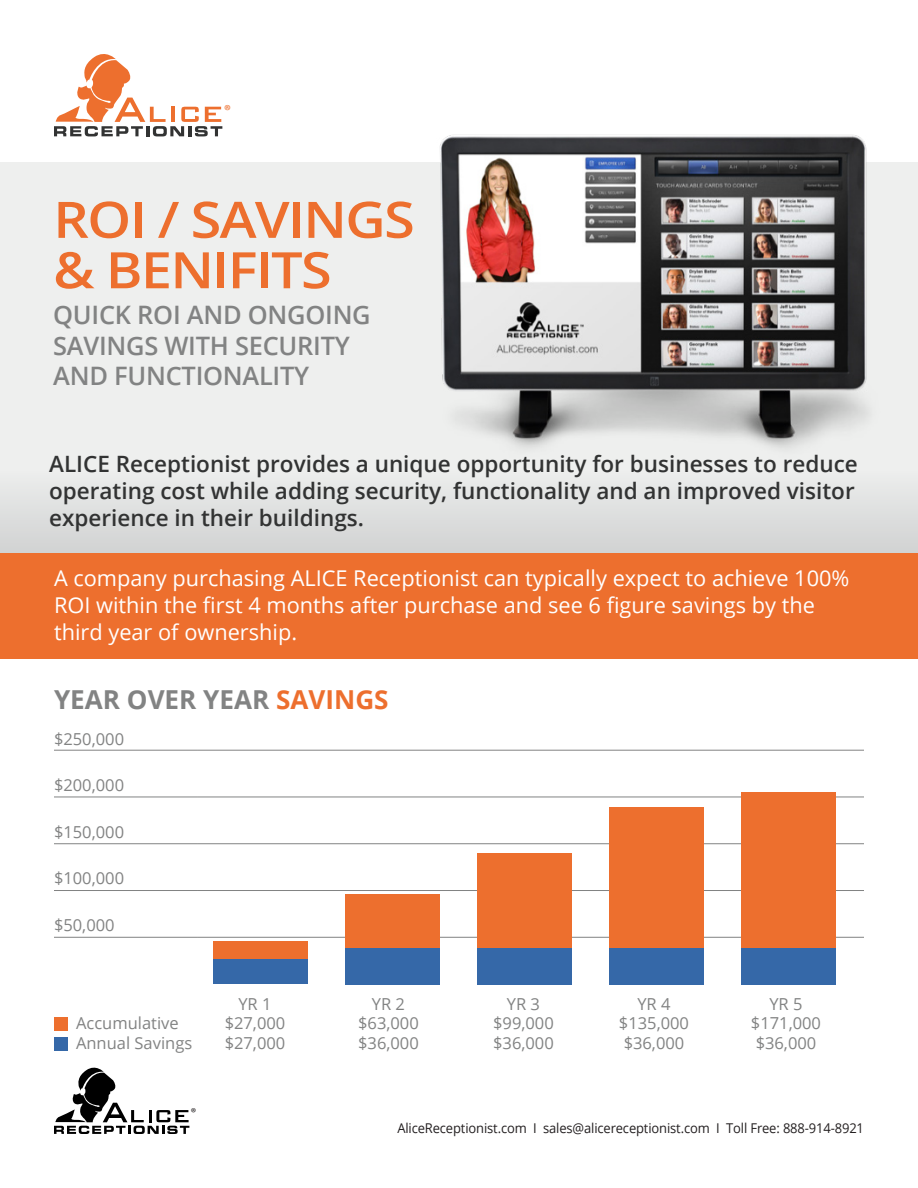
<style>
.page{position:relative;width:918px;height:1188px;background:#fff}
.page>*{position:absolute;margin:0;border:0;box-sizing:border-box;transform-origin:0 0}
.t1{font:600 50.25px/50.4px "Open Sans";letter-spacing:-.03em;color:#ed6f2e;scale:1.11 1}
.t2{font:700 26.1px "Open Sans";color:#828383}
.t3{font:600 25.35px/30.5px "Open Sans";letter-spacing:-.01em;color:#828383}
.t4{font:600 22.5px/27px "Open Sans";color:#323333}
.t5{font:21.75px/27px "Open Sans";color:#fff}
.t6{font:16.5px "Open Sans";color:#828383}
.t7{font:16.2px "Myriad Pro";color:#ed6f2e}
.t8{font:13.5px "Open Sans";letter-spacing:-.01em;color:#231f20;scale:.96 1}
.t9{font:13.05px "Myriad Pro";color:#231f20}
.s1{color:#ed6f2e}
</style>
<div class="page">
<div style="left:0;top:162px;width:918px;height:450px;background:#eeefee"></div>
<div style="left:0;top:470px;width:918px;height:142px;background:linear-gradient(to right,#dee0df,#dee0df)"></div>
<svg style="left:54px;top:54px;width:168px;height:82px"></svg>
<div style="left:0;top:553px;width:918px;height:106px;background:#ed6f2e"></div>
<svg style="left:54px;top:1068px;width:135px;height:66px"></svg>
<img style="left:394px;top:135px;width:518px;height:336px">
<hr style="left:54px;top:750px;width:144px;height:1px;background:#828383">
<hr style="left:198px;top:750px;width:666px;height:1px;background:#828383">
<hr style="left:54px;top:797px;width:144px;height:1px;background:#828383">
<hr style="left:198px;top:797px;width:666px;height:1px;background:#828383">
<hr style="left:54px;top:843px;width:144px;height:1px;background:#828383">
<hr style="left:198px;top:843px;width:666px;height:1px;background:#828383">
<hr style="left:54px;top:890px;width:144px;height:1px;background:#828383">
<hr style="left:198px;top:890px;width:666px;height:1px;background:#828383">
<hr style="left:54px;top:937px;width:144px;height:1px;background:#828383">
<hr style="left:198px;top:937px;width:666px;height:1px;background:#828383">
<div style="left:213px;top:942px;width:94px;height:42px;background:#ed6f2e"></div>
<div style="left:213px;top:959px;width:94px;height:25px;background:#3568a8"></div>
<div style="left:345px;top:895px;width:94px;height:89px;background:#ed6f2e"></div>
<div style="left:345px;top:948px;width:94px;height:36px;background:#3568a8"></div>
<div style="left:477px;top:854px;width:94px;height:130px;background:#ed6f2e"></div>
<div style="left:477px;top:948px;width:94px;height:36px;background:#3568a8"></div>
<div style="left:609px;top:807px;width:94px;height:177px;background:#ed6f2e"></div>
<div style="left:609px;top:948px;width:94px;height:36px;background:#3568a8"></div>
<div style="left:741px;top:792px;width:94px;height:192px;background:#ed6f2e"></div>
<div style="left:741px;top:948px;width:94px;height:36px;background:#3568a8"></div>
<div style="left:54px;top:1017px;width:14px;height:14px;background:#ed6f2e"></div>
<div style="left:54px;top:1037px;width:14px;height:13px;background:#3568a8"></div>
<p class="t7" style="left:224px;top:100px;width:8px">®</p>
<p class="t1" style="left:53px;top:193px;width:327px">ROI / SAVINGS &amp; BENIFITS</p>
<p class="t3" style="left:53px;top:300px;width:319px">QUICK ROI AND ONGOING<br>SAVINGS WITH SECURITY<br>AND FUNCTIONALITY</p>
<p class="t4" style="left:49px;top:450px;width:810px">ALICE Receptionist provides a unique opportunity for businesses to reduce operating cost while adding security, functionality and an improved visitor experience in their buildings.</p>
<p class="t5" style="left:54px;top:564px;width:797px">A company purchasing ALICE Receptionist can typically expect to achieve 100%<br>ROI within the first 4 months after purchase and see 6 figure savings by the third year of ownership.</p>
<p class="t2" style="left:54px;top:681px;width:336px">YEAR OVER YEAR <span class="s1">SAVINGS</span></p>
<p class="t6" style="left:54px;top:727px;width:72px">$250,000</p>
<p class="t6" style="left:54px;top:774px;width:72px">$200,000</p>
<p class="t6" style="left:54px;top:820px;width:72px">$150,000</p>
<p class="t6" style="left:54px;top:867px;width:72px">$100,000</p>
<p class="t6" style="left:54px;top:913px;width:62px">$50,000</p>
<p class="t6" style="left:238px;top:992px;width:35px">YR 1</p>
<p class="t6" style="left:372px;top:992px;width:35px">YR 2</p>
<p class="t6" style="left:507px;top:992px;width:35px">YR 3</p>
<p class="t6" style="left:637px;top:992px;width:35px">YR 4</p>
<p class="t6" style="left:769px;top:992px;width:35px">YR 5</p>
<p class="t6" style="left:76px;top:1012px;width:104px">Accumulative</p>
<p class="t6" style="left:225px;top:1012px;width:62px">$27,000</p>
<p class="t6" style="left:358px;top:1012px;width:62px">$63,000</p>
<p class="t6" style="left:493px;top:1012px;width:62px">$99,000</p>
<p class="t6" style="left:619px;top:1012px;width:72px">$135,000</p>
<p class="t6" style="left:751px;top:1012px;width:72px">$171,000</p>
<p class="t6" style="left:76px;top:1031px;width:118px">Annual Savings</p>
<p class="t6" style="left:225px;top:1031px;width:62px">$27,000</p>
<p class="t6" style="left:358px;top:1031px;width:62px">$36,000</p>
<p class="t6" style="left:493px;top:1031px;width:62px">$36,000</p>
<p class="t6" style="left:624px;top:1031px;width:62px">$36,000</p>
<p class="t6" style="left:756px;top:1031px;width:62px">$36,000</p>
<p class="t9" style="left:191px;top:1105px;width:7px">®</p>
<p class="t8" style="left:397px;top:1119px;width:488px">AliceReceptionist.com I sales@alicereceptionist.com I Toll Free: 888-914-8921</p>
</div>
